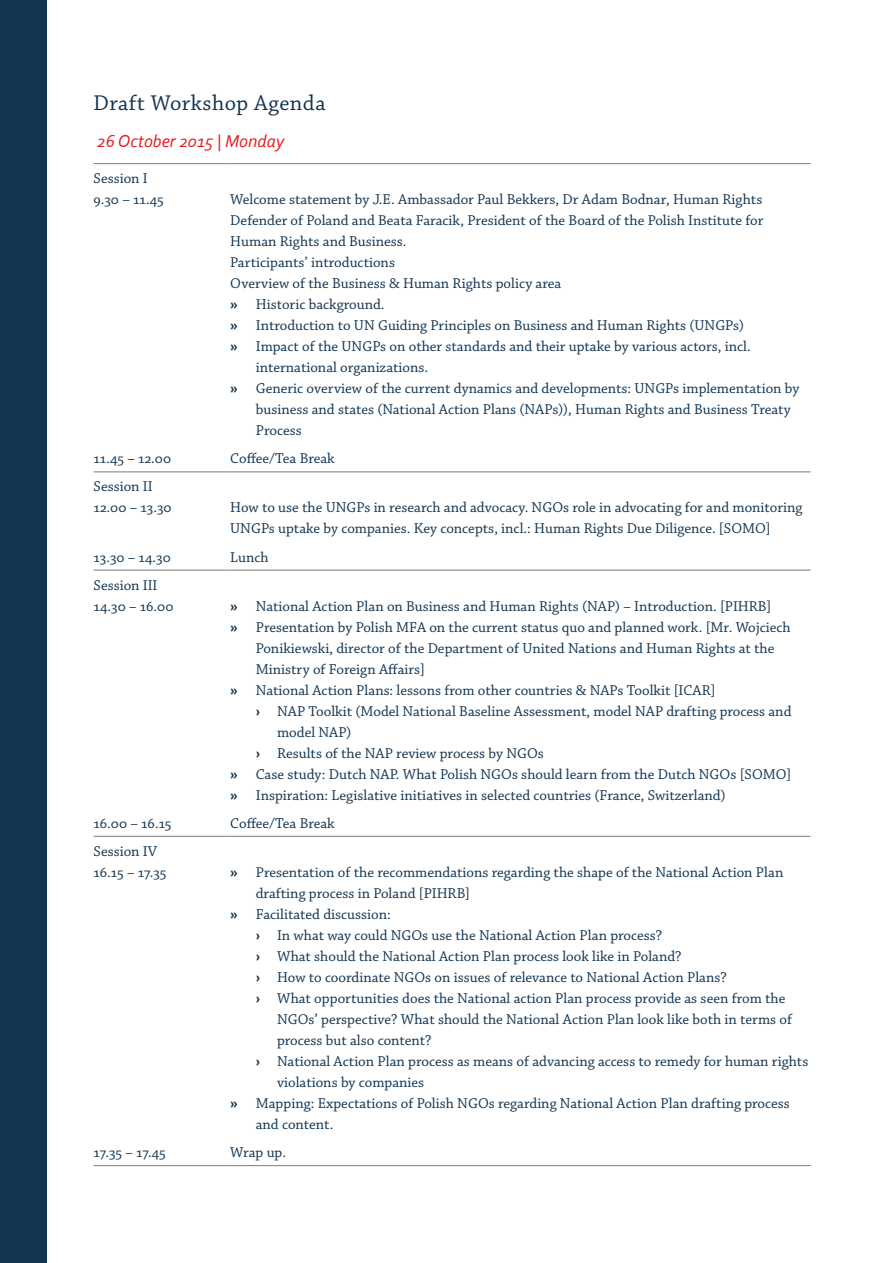
<style>
.page{position:relative;width:893px;height:1263px;background:#fff}
.page>*{position:absolute;margin:0;border:0;box-sizing:border-box;transform-origin:0 0}
.t1{font:22.5px "Chaparral Pro";letter-spacing:.02em;color:#123552}
.t2{font:italic 18px "Corbel";color:#e31e24}
.t3{font:15px/21px "Chaparral Pro";color:#123552}
.s1{font-family:"Corbel";font-weight:700}
</style>
<div class="page">
<div style="left:0;top:0;width:47px;height:1263px;background:#123552"></div>
<hr style="left:94px;top:163px;width:136px;height:1px;background:#898989">
<hr style="left:230px;top:163px;width:581px;height:1px;background:#898989">
<hr style="left:94px;top:471px;width:136px;height:1px;background:#898989">
<hr style="left:230px;top:471px;width:581px;height:1px;background:#898989">
<hr style="left:94px;top:569px;width:136px;height:2px;background:#898989">
<hr style="left:230px;top:569px;width:581px;height:2px;background:#898989">
<hr style="left:94px;top:836px;width:136px;height:1px;background:#898989">
<hr style="left:230px;top:836px;width:581px;height:1px;background:#898989">
<hr style="left:94px;top:1165px;width:136px;height:1px;background:#898989">
<hr style="left:230px;top:1165px;width:581px;height:1px;background:#898989">
<h1 class="t1" style="left:94px;top:91px;width:234px">Draft Workshop Agenda</h1>
<p class="t2" style="left:97px;top:129px;width:189px">26 October 2015 | Monday</p>
<p class="t3" style="left:94px;top:169px;width:72px">Session I<br>9.30 – 11.45</p>
<p class="t3" style="left:230px;top:190px;width:534px">Welcome statement by J.E. Ambassador Paul Bekkers, Dr Adam Bodnar, Human Rights</p>
<p class="t3" style="left:230px;top:211px;width:535px">Defender of Poland and Beata Faracik, President of the Board of the Polish Institute for</p>
<p class="t3" style="left:230px;top:232px;width:178px">Human Rights and Business.</p>
<p class="t3" style="left:230px;top:253px;width:166px">Participants’ introductions</p>
<p class="t3" style="left:230px;top:274px;width:333px">Overview of the Business &amp; Human Rights policy area</p>
<p class="t3" style="left:230px;top:295px;width:156px"><span class="s1">»</span> Historic background.</p>
<p class="t3" style="left:230px;top:316px;width:515px"><span class="s1">»</span> Introduction to UN Guiding Principles on Business and Human Rights (UNGPs)</p>
<p class="t3" style="left:230px;top:337px;width:522px"><span class="s1">»</span> Impact of the UNGPs on other standards and their uptake by various actors, incl.</p>
<p class="t3" style="left:256px;top:358px;width:174px">international organizations.</p>
<p class="t3" style="left:230px;top:379px;width:571px"><span class="s1">»</span> Generic overview of the current dynamics and developments: UNGPs implementation by</p>
<p class="t3" style="left:256px;top:400px;width:536px">business and states (National Action Plans (NAPs)), Human Rights and Business Treaty</p>
<p class="t3" style="left:256px;top:421px;width:47px">Process</p>
<p class="t3" style="left:94px;top:449px;width:79px">11.45 – 12.00</p>
<p class="t3" style="left:230px;top:449px;width:106px">Coffee/Tea Break</p>
<p class="t3" style="left:94px;top:477px;width:79px">Session II<br>12.00 – 13.30</p>
<p class="t3" style="left:230px;top:498px;width:574px">How to use the UNGPs in research and advocacy. NGOs role in advocating for and monitoring<br>UNGPs uptake by companies. Key concepts, incl.: Human Rights Due Diligence. [SOMO]</p>
<p class="t3" style="left:94px;top:547px;width:79px">13.30 – 14.30</p>
<p class="t3" style="left:230px;top:547px;width:40px">Lunch</p>
<p class="t3" style="left:94px;top:575px;width:81px">Session III<br>14.30 – 16.00</p>
<p class="t3" style="left:230px;top:596px;width:542px"><span class="s1">»</span> National Action Plan on Business and Human Rights (NAP) – Introduction. [PIHRB]</p>
<p class="t3" style="left:230px;top:617px;width:562px"><span class="s1">»</span> Presentation by Polish MFA on the current status quo and planned work. [Mr. Wojciech</p>
<p class="t3" style="left:256px;top:638px;width:520px">Ponikiewski, director of the Department of United Nations and Human Rights at the</p>
<p class="t3" style="left:256px;top:659px;width:171px">Ministry of Foreign Affairs]</p>
<p class="t3" style="left:230px;top:680px;width:487px"><span class="s1">»</span> National Action Plans: lessons from other countries &amp; NAPs Toolkit [ICAR]</p>
<p class="t3" style="left:256px;top:701px;width:537px"><span class="s1">›</span> NAP Toolkit (Model National Baseline Assessment, model NAP drafting process and</p>
<p class="t3" style="left:277px;top:722px;width:76px">model NAP)</p>
<p class="t3" style="left:256px;top:743px;width:290px"><span class="s1">›</span> Results of the NAP review process by NGOs</p>
<p class="t3" style="left:230px;top:764px;width:563px"><span class="s1">»</span> Case study: Dutch NAP. What Polish NGOs should learn from the Dutch NGOs [SOMO]</p>
<p class="t3" style="left:230px;top:785px;width:497px"><span class="s1">»</span> Inspiration: Legislative initiatives in selected countries (France, Switzerland)</p>
<p class="t3" style="left:94px;top:813px;width:79px">16.00 – 16.15</p>
<p class="t3" style="left:230px;top:813px;width:106px">Coffee/Tea Break</p>
<p class="t3" style="left:94px;top:841px;width:74px">Session IV<br>16.15 – 17.35</p>
<p class="t3" style="left:230px;top:862px;width:555px"><span class="s1">»</span> Presentation of the recommendations regarding the shape of the National Action Plan</p>
<p class="t3" style="left:256px;top:883px;width:216px">drafting process in Poland [PIHRB]</p>
<p class="t3" style="left:230px;top:904px;width:162px"><span class="s1">»</span> Facilitated discussion:</p>
<p class="t3" style="left:256px;top:925px;width:408px"><span class="s1">›</span> In what way could NGOs use the National Action Plan process?</p>
<p class="t3" style="left:256px;top:946px;width:427px"><span class="s1">›</span> What should the National Action Plan process look like in Poland?</p>
<p class="t3" style="left:256px;top:967px;width:473px"><span class="s1">›</span> How to coordinate NGOs on issues of relevance to National Action Plans?</p>
<p class="t3" style="left:256px;top:988px;width:531px"><span class="s1">›</span> What opportunities does the National action Plan process provide as seen from the</p>
<p class="t3" style="left:277px;top:1009px;width:517px">NGOs’ perspective? What should the National Action Plan look like both in terms of</p>
<p class="t3" style="left:277px;top:1030px;width:156px">process but also content?</p>
<p class="t3" style="left:256px;top:1051px;width:554px"><span class="s1">›</span> National Action Plan process as means of advancing access to remedy for human rights</p>
<p class="t3" style="left:277px;top:1072px;width:149px">violations by companies</p>
<p class="t3" style="left:230px;top:1093px;width:561px"><span class="s1">»</span> Mapping: Expectations of Polish NGOs regarding National Action Plan drafting process</p>
<p class="t3" style="left:256px;top:1114px;width:79px">and content.</p>
<p class="t3" style="left:94px;top:1142px;width:74px">17.35 – 17.45</p>
<p class="t3" style="left:230px;top:1142px;width:57px">Wrap up.</p>
</div>
